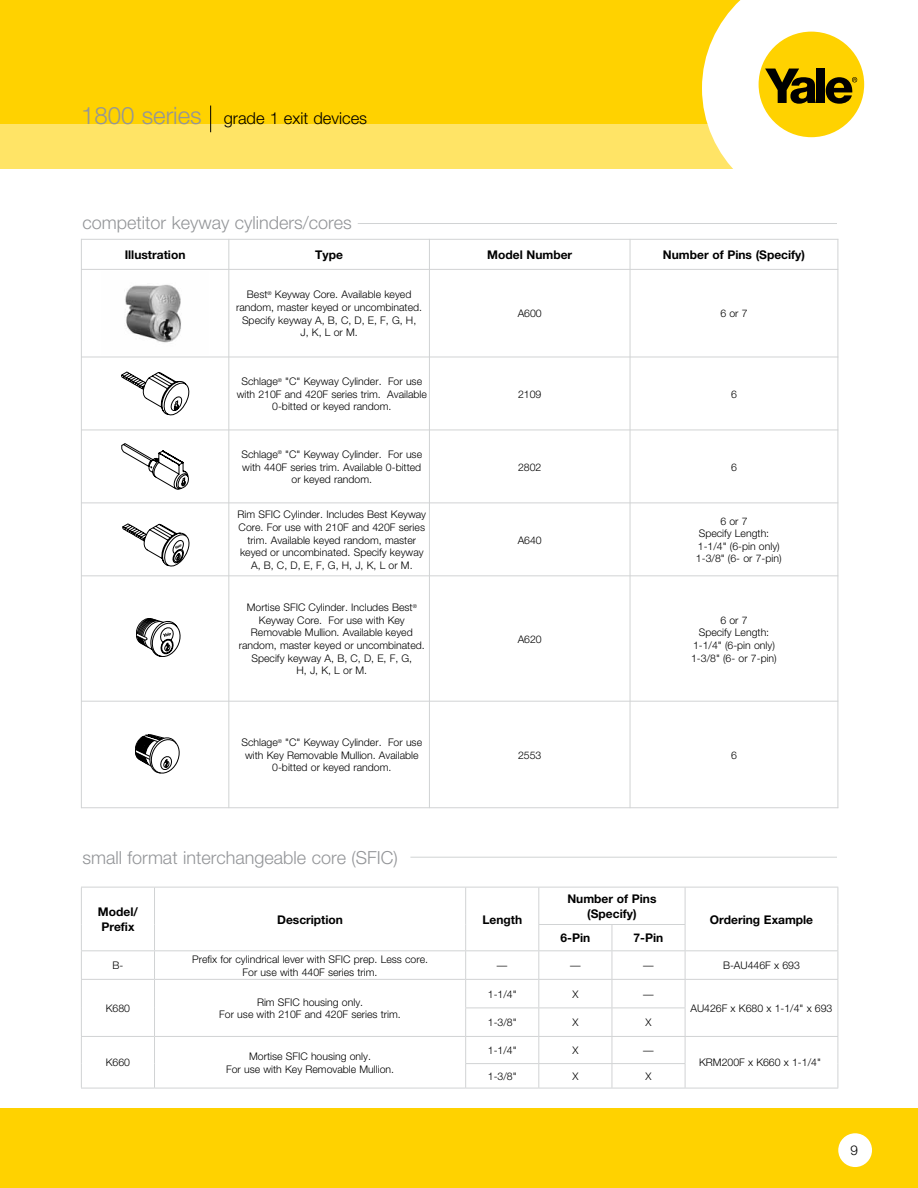
<style>
.page{position:relative;width:918px;height:1188px;background:#fff}
.page>*{position:absolute;margin:0;border:0;box-sizing:border-box;transform-origin:0 0}
.t1{font:300 18px "Helvetica Neue";color:#939598}
.t2{font:300 16.5px "Helvetica Neue";color:#000}
.t3{font:300 13.5px "Helvetica Neue";color:#000}
.t4{font:700 12px/14.4px "Helvetica Neue";color:#000}
.t5{font:300 10.5px/12.6px "Helvetica Neue";color:#000;text-align:center}
.s1{font-size:24px;color:#939598}
</style>
<div class="page">
<div style="left:0;top:0;width:838px;height:132px;background:#ffd200"></div>
<div style="left:0;top:125px;width:806px;height:44px;background:#ffe466"></div>
<svg style="left:702px;top:0;width:163px;height:169px;fill:#fff"></svg>
<div style="left:759px;top:32px;width:105px;height:105px;background:#ffd200;border-radius:50%"></div>
<svg style="left:765px;top:69px;width:51px;height:35px"></svg>
<div style="left:817px;top:69px;width:8px;height:34px;background:#000"></div>
<svg style="left:826px;top:77px;width:31px;height:27px"></svg>
<div style="left:0;top:1109px;width:918px;height:79px;background:#ffd200"></div>
<div style="left:838px;top:1133px;width:34px;height:34px;background:#fff;border-radius:50%"></div>
<svg style="left:210px;top:106px;width:1px;height:26px"></svg>
<img style="left:125px;top:284px;width:56px;height:59px">
<svg style="left:121px;top:372px;width:68px;height:43px"></svg>
<svg style="left:122px;top:443px;width:67px;height:47px"></svg>
<svg style="left:122px;top:524px;width:67px;height:42px"></svg>
<svg style="left:136px;top:618px;width:44px;height:39px"></svg>
<svg style="left:135px;top:734px;width:44px;height:39px"></svg>
<hr style="left:81px;top:239px;width:1px;height:569px;background:#d1d3d4">
<hr style="left:228px;top:239px;width:1px;height:569px;background:#d1d3d4">
<hr style="left:429px;top:239px;width:1px;height:569px;background:#d1d3d4">
<hr style="left:630px;top:239px;width:1px;height:569px;background:#d1d3d4">
<hr style="left:838px;top:239px;width:1px;height:569px;background:#d1d3d4">
<hr style="left:81px;top:239px;width:757px;height:1px;background:#d1d3d4">
<hr style="left:81px;top:269px;width:757px;height:1px;background:#d1d3d4">
<hr style="left:81px;top:357px;width:757px;height:1px;background:#d1d3d4">
<hr style="left:81px;top:430px;width:757px;height:1px;background:#d1d3d4">
<hr style="left:81px;top:503px;width:757px;height:1px;background:#d1d3d4">
<hr style="left:81px;top:575px;width:757px;height:1px;background:#d1d3d4">
<hr style="left:81px;top:701px;width:757px;height:1px;background:#d1d3d4">
<hr style="left:81px;top:807px;width:757px;height:1px;background:#d1d3d4">
<svg style="left:82px;top:888px;width:756px;height:200px"></svg>
<hr style="left:81px;top:887px;width:74px;height:1px;background:#d1d3d4">
<hr style="left:81px;top:887px;width:1px;height:38px;background:#d1d3d4">
<hr style="left:155px;top:887px;width:311px;height:1px;background:#d1d3d4">
<hr style="left:154px;top:887px;width:1px;height:38px;background:#d1d3d4">
<hr style="left:466px;top:887px;width:73px;height:1px;background:#d1d3d4">
<hr style="left:465px;top:887px;width:1px;height:38px;background:#d1d3d4">
<hr style="left:539px;top:887px;width:73px;height:1px;background:#d1d3d4">
<hr style="left:538px;top:887px;width:1px;height:37px;background:#d1d3d4">
<hr style="left:612px;top:887px;width:73px;height:1px;background:#d1d3d4">
<hr style="left:685px;top:887px;width:153px;height:1px;background:#d1d3d4">
<hr style="left:685px;top:887px;width:1px;height:37px;background:#d1d3d4">
<hr style="left:838px;top:887px;width:1px;height:38px;background:#d1d3d4">
<hr style="left:538px;top:924px;width:74px;height:1px;background:#d1d3d4">
<hr style="left:612px;top:924px;width:73px;height:1px;background:#d1d3d4">
<hr style="left:81px;top:950px;width:74px;height:1px;background:#d1d3d4">
<hr style="left:155px;top:950px;width:311px;height:1px;background:#d1d3d4">
<hr style="left:466px;top:950px;width:73px;height:1px;background:#d1d3d4">
<hr style="left:539px;top:950px;width:73px;height:1px;background:#d1d3d4">
<hr style="left:612px;top:950px;width:73px;height:1px;background:#d1d3d4">
<hr style="left:685px;top:950px;width:153px;height:1px;background:#d1d3d4">
<hr style="left:81px;top:979px;width:74px;height:1px;background:#d1d3d4">
<hr style="left:155px;top:979px;width:311px;height:1px;background:#d1d3d4">
<hr style="left:466px;top:979px;width:73px;height:1px;background:#d1d3d4">
<hr style="left:539px;top:979px;width:73px;height:1px;background:#d1d3d4">
<hr style="left:612px;top:979px;width:73px;height:1px;background:#d1d3d4">
<hr style="left:685px;top:979px;width:153px;height:1px;background:#d1d3d4">
<hr style="left:465px;top:1008px;width:74px;height:1px;background:#d1d3d4">
<hr style="left:539px;top:1008px;width:73px;height:1px;background:#d1d3d4">
<hr style="left:612px;top:1008px;width:73px;height:1px;background:#d1d3d4">
<hr style="left:81px;top:1036px;width:74px;height:1px;background:#d1d3d4">
<hr style="left:155px;top:1036px;width:311px;height:1px;background:#d1d3d4">
<hr style="left:466px;top:1036px;width:73px;height:1px;background:#d1d3d4">
<hr style="left:539px;top:1036px;width:73px;height:1px;background:#d1d3d4">
<hr style="left:612px;top:1036px;width:73px;height:1px;background:#d1d3d4">
<hr style="left:685px;top:1036px;width:153px;height:1px;background:#d1d3d4">
<svg style="left:81px;top:925px;width:1px;height:163px"></svg>
<svg style="left:154px;top:925px;width:1px;height:163px"></svg>
<hr style="left:465px;top:1063px;width:74px;height:1px;background:#d1d3d4">
<svg style="left:465px;top:925px;width:1px;height:163px"></svg>
<hr style="left:539px;top:1063px;width:73px;height:1px;background:#d1d3d4">
<svg style="left:538px;top:925px;width:1px;height:163px"></svg>
<hr style="left:612px;top:1063px;width:73px;height:1px;background:#d1d3d4">
<svg style="left:612px;top:925px;width:1px;height:163px"></svg>
<svg style="left:685px;top:925px;width:1px;height:163px"></svg>
<svg style="left:838px;top:925px;width:1px;height:163px"></svg>
<hr style="left:81px;top:1088px;width:74px;height:1px;background:#d1d3d4">
<hr style="left:155px;top:1088px;width:311px;height:1px;background:#d1d3d4">
<hr style="left:466px;top:1088px;width:73px;height:1px;background:#d1d3d4">
<hr style="left:539px;top:1088px;width:73px;height:1px;background:#d1d3d4">
<hr style="left:612px;top:1088px;width:73px;height:1px;background:#d1d3d4">
<hr style="left:685px;top:1088px;width:153px;height:1px;background:#d1d3d4">
<hr style="left:410px;top:857px;width:427px;height:1px;background:#d1d3d4">
<hr style="left:358px;top:223px;width:479px;height:1px;background:#d1d3d4">
<h2 class="t2" style="left:81px;top:109px;width:288px"><span class="s1">1800 series</span> grade 1 exit devices</h2>
<h1 class="t1" style="left:82px;top:211px;width:271px">competitor keyway cylinders/cores</h1>
<p class="t4" style="left:125px;top:247px;width:62px">Illustration</p>
<p class="t4" style="left:315px;top:247px;width:29px">Type</p>
<p class="t4" style="left:487px;top:247px;width:86px">Model Number</p>
<p class="t4" style="left:663px;top:247px;width:144px">Number of Pins (Specify)</p>
<p class="t5" style="left:236px;top:288px;width:185px">Best<sup>®</sup> Keyway Core. Available keyed random, master keyed or uncombinated.<br>Specify keyway A, B, C, D, E, F, G, H,<br>J, K, L or M.</p>
<p class="t5" style="left:518px;top:307px;width:26px">A600</p>
<p class="t5" style="left:720px;top:307px;width:29px">6 or 7</p>
<p class="t5" style="left:237px;top:375px;width:192px">Schlage<sup>®</sup> "C" Keyway Cylinder. For use with 210F and 420F series trim. Available<br>0-bitted or keyed random.</p>
<p class="t5" style="left:242px;top:448px;width:182px">Schlage<sup>®</sup> "C" Keyway Cylinder. For use with 440F series trim. Available 0-bitted or keyed random.</p>
<p class="t5" style="left:238px;top:508px;width:190px">Rim SFIC Cylinder. Includes Best Keyway Core. For use with 210F and 420F series trim. Available keyed random, master keyed or uncombinated. Specify keyway A, B, C, D, E, F, G, H, J, K, L or M.</p>
<p class="t5" style="left:239px;top:601px;width:185px">Mortise SFIC Cylinder. Includes Best<sup>®<br></sup>Keyway Core. For use with Key<br>Removable Mullion. Available keyed random, master keyed or uncombinated.<br>Specify keyway A, B, C, D, E, F, G,<br>H, J, K, L or M.</p>
<p class="t5" style="left:242px;top:736px;width:182px">Schlage<sup>®</sup> "C" Keyway Cylinder. For use with Key Removable Mullion. Available<br>0-bitted or keyed random.</p>
<p class="t5" style="left:518px;top:387px;width:25px">2109</p>
<p class="t5" style="left:731px;top:387px;width:7px">6</p>
<p class="t5" style="left:518px;top:460px;width:25px">2802</p>
<p class="t5" style="left:731px;top:460px;width:7px">6</p>
<p class="t5" style="left:518px;top:533px;width:26px">A640</p>
<p class="t5" style="left:518px;top:632px;width:26px">A620</p>
<p class="t5" style="left:696px;top:514px;width:87px;text-align:left;text-indent:24px">6 or 7<br>Specify Length:<br>1-1/4" (6-pin only)<br>1-3/8" (6- or 7-pin)</p>
<p class="t5" style="left:691px;top:613px;width:87px">6 or 7<br>Specify Length:<br>1-1/4" (6-pin only)<br>1-3/8" (6- or 7-pin)</p>
<p class="t5" style="left:518px;top:748px;width:25px">2553</p>
<p class="t5" style="left:731px;top:748px;width:7px">6</p>
<h1 class="t1" style="left:82px;top:846px;width:317px">small format interchangeable core (SFIC)</h1>
<p class="t4" style="left:98px;top:905px;width:41px">Model/<br>Prefix</p>
<p class="t4" style="left:277px;top:912px;width:67px">Description</p>
<p class="t4" style="left:482px;top:912px;width:41px">Length</p>
<p class="t4" style="left:567px;top:892px;width:91px;text-align:center">Number of Pins (Specify)</p>
<p class="t4" style="left:561px;top:931px;width:31px">6-Pin</p>
<p class="t4" style="left:634px;top:931px;width:31px">7-Pin</p>
<p class="t4" style="left:710px;top:912px;width:105px">Ordering Example</p>
<p class="t5" style="left:112px;top:959px;width:12px">B-</p>
<p class="t5" style="left:192px;top:953px;width:235px">Prefix for cylindrical lever with SFIC prep. Less core.<br>For use with 440F series trim.</p>
<p class="t5" style="left:497px;top:959px;width:12px">—</p>
<p class="t5" style="left:570px;top:959px;width:12px">—</p>
<p class="t5" style="left:643px;top:959px;width:12px">—</p>
<p class="t5" style="left:723px;top:959px;width:78px">B-AU446F x 693</p>
<p class="t5" style="left:106px;top:1002px;width:26px">K680</p>
<p class="t5" style="left:219px;top:995px;width:181px">Rim SFIC housing only.<br>For use with 210F and 420F series trim.</p>
<p class="t5" style="left:488px;top:988px;width:30px">1-1/4"</p>
<p class="t5" style="left:572px;top:988px;width:8px">X</p>
<p class="t5" style="left:643px;top:988px;width:12px">—</p>
<p class="t5" style="left:690px;top:1002px;width:144px">AU426F x K680 x 1-1/4" x 693</p>
<p class="t5" style="left:488px;top:1016px;width:30px">1-3/8"</p>
<p class="t5" style="left:572px;top:1016px;width:8px">X</p>
<p class="t5" style="left:646px;top:1016px;width:8px">X</p>
<p class="t5" style="left:106px;top:1056px;width:26px">K660</p>
<p class="t5" style="left:226px;top:1050px;width:167px">Mortise SFIC housing only.<br>For use with Key Removable Mullion.</p>
<p class="t5" style="left:488px;top:1044px;width:30px">1-1/4"</p>
<p class="t5" style="left:572px;top:1044px;width:8px">X</p>
<p class="t5" style="left:643px;top:1044px;width:12px">—</p>
<p class="t5" style="left:488px;top:1070px;width:30px">1-3/8"</p>
<p class="t5" style="left:572px;top:1070px;width:8px">X</p>
<p class="t5" style="left:646px;top:1070px;width:8px">X</p>
<p class="t5" style="left:699px;top:1056px;width:126px">KRM200F x K660 x 1-1/4"″</p>
<p class="t3" style="left:851px;top:1142px;width:9px">9</p>
</div>
